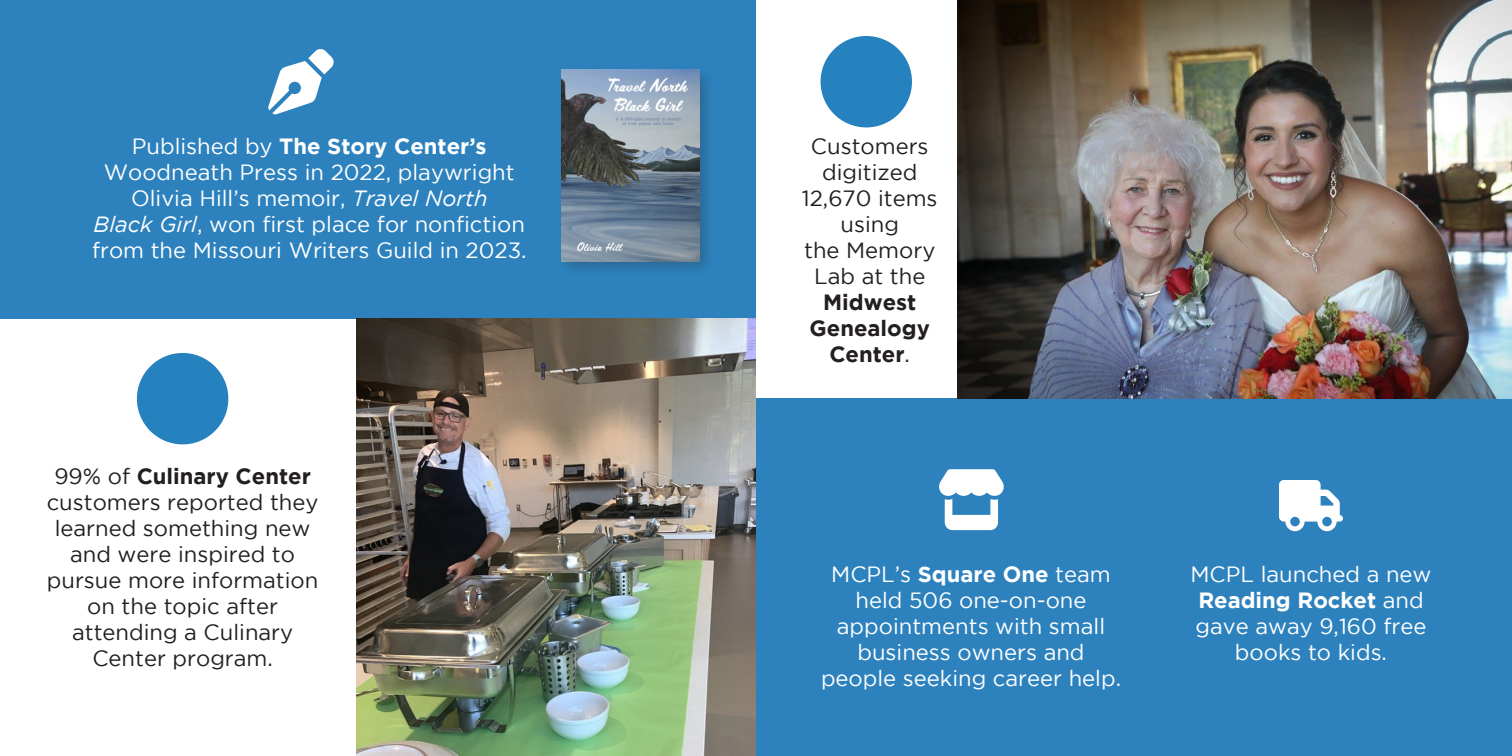
<style>
.page{position:relative;width:1512px;height:756px;background:#fff}
.page>*{position:absolute;margin:0;border:0;box-sizing:border-box;transform-origin:0 0}
.t1{font:22px/26px "Gotham";color:#fff;text-align:center}
.t2{font:22px/26px "Gotham";color:#231f20;text-align:center}
.t3{font:700 22px/26px "Gotham";color:#231f20;text-align:center}
.s1{font-weight:700}
.s2{font-style:italic}
.s3{font-weight:400}
</style>
<div class="page">
<div style="left:756px;top:399px;width:756px;height:357px;background:#2d82be"></div>
<div style="left:0;top:0;width:756px;height:319px;background:#2d82be"></div>
<div style="left:556px;top:65px;width:160px;height:213px;background:#231f20;opacity:.25"></div>
<img style="left:562px;top:70px;width:137px;height:191px">
<svg style="left:268px;top:49px;width:66px;height:65px"></svg>
<img style="left:356px;top:319px;width:400px;height:437px">
<img style="left:957px;top:0;width:555px;height:399px">
<svg style="left:1279px;top:480px;width:64px;height:51px"></svg>
<svg style="left:939px;top:469px;width:65px;height:61px"></svg>
<div style="left:821px;top:36px;width:91px;height:91px;background:#2582bf;border-radius:50%"></div>
<div style="left:137px;top:353px;width:91px;height:91px;background:#2582bf;border-radius:50%"></div>
<p class="t1" style="left:92px;top:133px;width:436px">Published by <span class="s1">The Story Center’s </span>Woodneath Press in 2022, playwright Olivia Hill’s memoir, <span class="s2">Travel North<br>Black Girl</span>, won first place for nonfiction from the Missouri Writers Guild in 2023.</p>
<p class="t2" style="left:47px;top:463px;width:273px">99% of <span class="s1">Culinary Center </span>customers reported they learned something new and were inspired to pursue more information on the topic after attending a Culinary<br>Center program.</p>
<p class="t2" style="left:802px;top:133px;width:137px">Customers digitized<br>12,670 items using<br>the Memory<br>Lab at the</p>
<p class="t3" style="left:810px;top:288px;width:122px">Midwest<br>Genealogy<br>Center<span class="s3">.</span></p>
<p class="t1" style="left:821px;top:561px;width:302px">MCPL’s <span class="s1">Square One</span> team held 506 one-on-one appointments with small business owners and people seeking career help.</p>
<p class="t1" style="left:1190px;top:561px;width:243px">MCPL launched a new<br><span class="s1">Reading Rocket</span> and gave away 9,160 free books to kids.</p>
</div>
